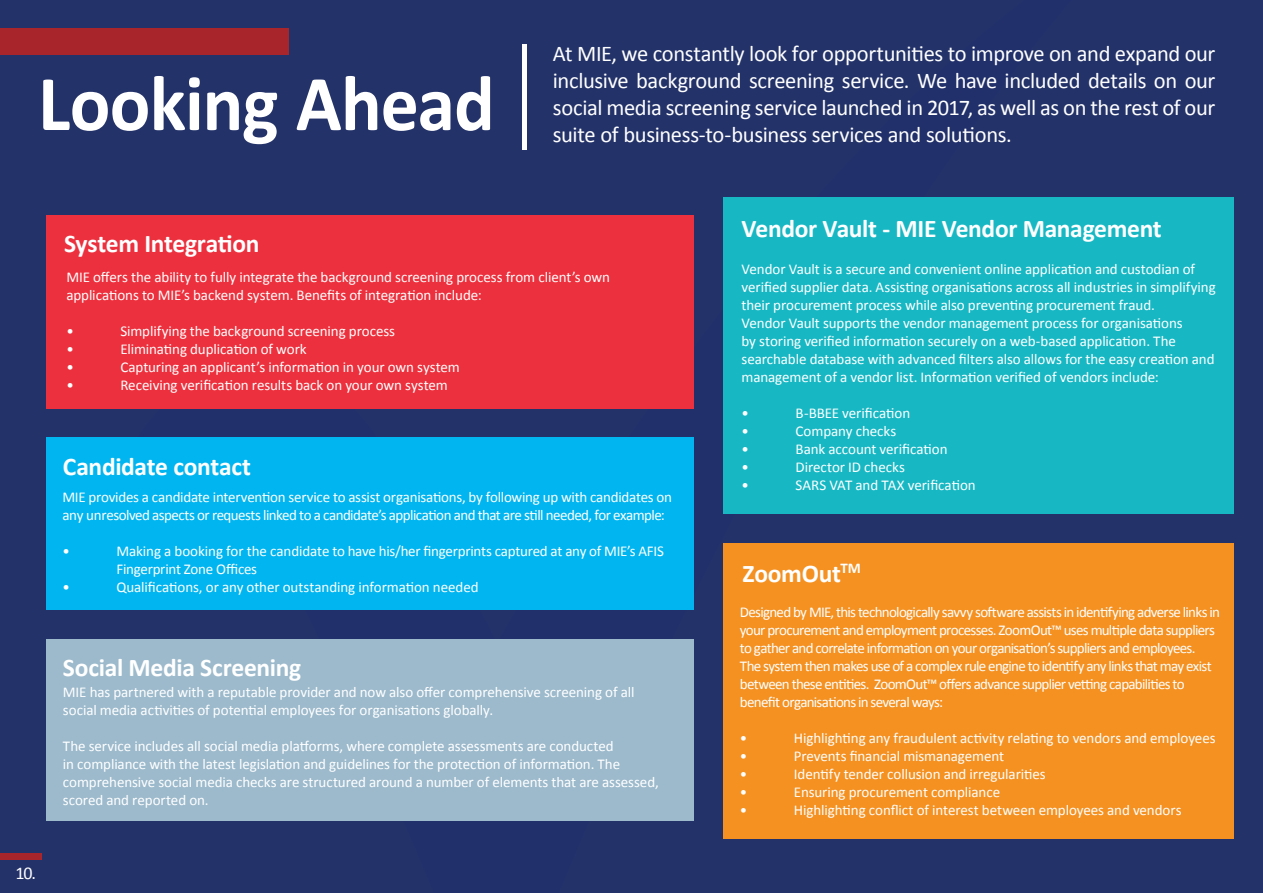
<style>
.page{position:relative;width:1263px;height:893px;background:#233269}
.page>*{position:absolute;margin:0;border:0;box-sizing:border-box;transform-origin:0 0}
.t1{font:700 79.5px "Calibri";letter-spacing:-.015em;color:#fff;scale:.96 1}
.t2{font:700 25.5px "Calibri";letter-spacing:-.01em;color:#fff}
.t3{font:22.5px/27px "Calibri";letter-spacing:-.015em;color:#fff;text-align:justify}
.t4{font:18px "Calibri";color:#fff}
.t5{font:15px/18px "Calibri";letter-spacing:-.01em;color:#fff}
.t6{font:15px/18px "Calibri";letter-spacing:-.045em;color:#fff}
</style>
<div class="page">
<div style="left:0;top:853px;width:41px;height:6px;background:#a8262b"></div>
<div style="left:723px;top:198px;width:511px;height:316px;background:#17b8c4"></div>
<div style="left:723px;top:543px;width:511px;height:295px;background:#f59121"></div>
<div style="left:46px;top:438px;width:648px;height:172px;background:#00b5f0"></div>
<div style="left:46px;top:215px;width:648px;height:193px;background:#ed303d"></div>
<div style="left:46px;top:640px;width:648px;height:181px;background:#9cbacc"></div>
<div style="left:0;top:28px;width:289px;height:26px;background:#a8262b"></div>
<div style="left:522px;top:44px;width:5px;height:105px;background:#fff"></div>
<h1 class="t1" style="left:38px;top:47px;width:477px">Looking Ahead</h1>
<p class="t3" style="left:553px;top:39px;width:664px">At MIE, we constantly look for opportunities to improve on and expand our inclusive background screening service. We have included details on our social media screening service launched in 2017, as well as on the rest of our suite of business-to-business services and solutions.</p>
<p class="t4" style="left:15px;top:861px;width:22px">10.</p>
<h2 class="t2" style="left:64px;top:225px;width:197px">System Integration</h2>
<p class="t5" style="left:66px;top:267px;width:545px">MIE offers the ability to fully integrate the background screening process from client’s own applications to MIE’s backend system. Benefits of integration include:</p>
<p class="t5" style="left:66px;top:321px;width:9px">•</p>
<p class="t5" style="left:120px;top:321px;width:276px">Simplifying the background screening process</p>
<p class="t5" style="left:66px;top:339px;width:9px">•</p>
<p class="t5" style="left:120px;top:339px;width:188px">Eliminating duplication of work</p>
<p class="t5" style="left:66px;top:357px;width:9px">•</p>
<p class="t5" style="left:120px;top:357px;width:341px">Capturing an applicant’s information in your own system</p>
<p class="t5" style="left:66px;top:375px;width:9px">•</p>
<p class="t5" style="left:120px;top:375px;width:329px">Receiving verification results back on your own system</p>
<h2 class="t2" style="left:63px;top:449px;width:190px">Candidate contact</h2>
<p class="t5" style="left:62px;top:488px;width:611px">MIE provides a candidate intervention service to assist organisations, by following up with candidates on any unresolved aspects or requests linked to a candidate’s application and that are still needed, for example:</p>
<p class="t5" style="left:62px;top:542px;width:9px">•</p>
<p class="t5" style="left:116px;top:542px;width:549px">Making a booking for the candidate to have his/her fingerprints captured at any of MIE’s AFIS<br>Fingerprint Zone Offices</p>
<p class="t5" style="left:62px;top:578px;width:9px">•</p>
<p class="t5" style="left:116px;top:578px;width:364px">Qualifications, or any other outstanding information needed</p>
<h2 class="t2" style="left:63px;top:649px;width:240px">Social Media Screening</h2>
<p class="t5" style="left:63px;top:683px;width:573px">MIE has partnered with a reputable provider and now also offer comprehensive screening of all social media activities of potential employees for organisations globally.</p>
<p class="t5" style="left:63px;top:737px;width:597px">The service includes all social media platforms, where complete assessments are conducted<br>in compliance with the latest legislation and guidelines for the protection of information. The comprehensive social media checks are structured around a number of elements that are assessed, scored and reported on.</p>
<h2 class="t2" style="left:742px;top:211px;width:422px">Vendor Vault - MIE Vendor Management</h2>
<p class="t5" style="left:742px;top:260px;width:476px">Vendor Vault is a secure and convenient online application and custodian of verified supplier data. Assisting organisations across all industries in simplifying their procurement process while also preventing procurement fraud.<br>Vendor Vault supports the vendor management process for organisations<br>by storing verified information securely on a web-based application. The searchable database with advanced filters also allows for the easy creation and management of a vendor list. Information verified of vendors include:</p>
<p class="t5" style="left:742px;top:404px;width:9px">•</p>
<p class="t5" style="left:796px;top:404px;width:116px">B-BBEE verification</p>
<p class="t5" style="left:742px;top:422px;width:9px">•</p>
<p class="t5" style="left:796px;top:422px;width:102px">Company checks</p>
<p class="t5" style="left:742px;top:440px;width:9px">•</p>
<p class="t5" style="left:796px;top:440px;width:153px">Bank account verification</p>
<p class="t5" style="left:742px;top:458px;width:9px">•</p>
<p class="t5" style="left:796px;top:458px;width:111px">Director ID checks</p>
<p class="t5" style="left:742px;top:476px;width:9px">•</p>
<p class="t5" style="left:796px;top:476px;width:182px">SARS VAT and TAX verification</p>
<h2 class="t2" style="left:742px;top:555px;width:120px">ZoomOut<sup>TM</sup></h2>
<p class="t6" style="left:740px;top:602px;width:482px">Designed by MIE, this technologically savvy software assists in identifying adverse links in your procurement and employment processes. ZoomOut™ uses multiple data suppliers to gather and correlate information on your organisation’s suppliers and employees.<br>The system then makes use of a complex rule engine to identify any links that may exist between these entities. ZoomOut™ offers advance supplier vetting capabilities to benefit organisations in several ways:</p>
<p class="t5" style="left:740px;top:728px;width:9px">•</p>
<p class="t5" style="left:794px;top:728px;width:423px">Highlighting any fraudulent activity relating to vendors and employees</p>
<p class="t5" style="left:740px;top:746px;width:9px">•</p>
<p class="t5" style="left:794px;top:746px;width:212px">Prevents financial mismanagement</p>
<p class="t5" style="left:740px;top:764px;width:9px">•</p>
<p class="t5" style="left:794px;top:764px;width:253px">Identify tender collusion and irregularities</p>
<p class="t5" style="left:740px;top:782px;width:9px">•</p>
<p class="t5" style="left:794px;top:782px;width:208px">Ensuring procurement compliance</p>
<p class="t5" style="left:740px;top:800px;width:9px">•</p>
<p class="t5" style="left:794px;top:800px;width:389px">Highlighting conflict of interest between employees and vendors</p>
</div>
